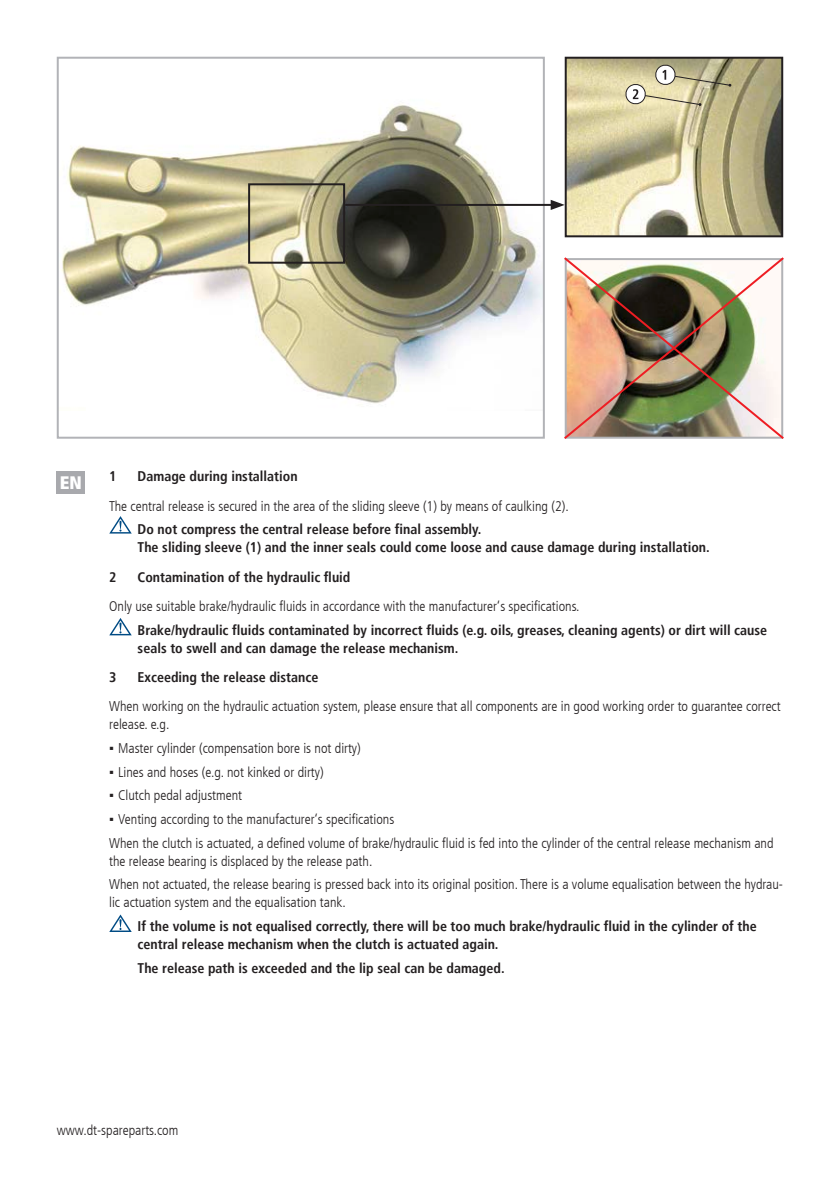
<style>
.page{position:relative;width:840px;height:1191px;background:#fff}
.page>*{position:absolute;margin:0;border:0;box-sizing:border-box;transform-origin:0 0}
.t1{font:900 condensed 18px "Frutiger LT";color:#fff}
.t2{font:300 condensed 14px/18px "Frutiger LT";color:#231f20}
.t3{font:700 condensed 14px/18px "Frutiger LT";color:#231f20}
.s1{font-family:"Arial";font-weight:400;font-stretch:normal}
</style>
<div class="page">
<div style="left:57px;top:471px;width:28px;height:22px;background:#a8a9ad"></div>
<svg style="left:109px;top:516px;width:23px;height:17px"></svg>
<svg style="left:109px;top:618px;width:23px;height:17px"></svg>
<svg style="left:109px;top:914px;width:23px;height:18px"></svg>
<img style="left:61px;top:104px;width:480px;height:300px">
<div style="left:57px;top:57px;width:487px;height:382px;border:2px solid #b2b3b7"></div>
<img style="left:567px;top:60px;width:212px;height:174px">
<div style="left:564px;top:57px;width:218px;height:180px;border:2px solid #231f20"></div>
<div style="left:248px;top:183px;width:97px;height:81px;border:2px solid #231f20"></div>
<img style="left:564px;top:257px;width:220px;height:182px">
<hr style="left:345px;top:204px;width:208px;height:2px;background:#231f20">
<svg style="left:550px;top:200px;width:14px;height:10px"></svg>
<svg style="left:624px;top:63px;width:107px;height:43px"></svg>
<p class="t1" style="left:60px;top:471px;width:23px">EN</p>
<p class="t3" style="left:109px;top:467px;width:9px">1</p>
<p class="t3" style="left:137px;top:467px;width:161px">Damage during installation</p>
<p class="t2" style="left:109px;top:497px;width:461px">The central release is secured in the area of the sliding sleeve (1) by means of caulking (2).</p>
<p class="t3" style="left:137px;top:520px;width:573px">Do not compress the central release before final assembly.<br>The sliding sleeve (1) and the inner seals could come loose and cause damage during installation.</p>
<p class="t3" style="left:109px;top:568px;width:9px">2</p>
<p class="t3" style="left:137px;top:568px;width:214px">Contamination of the hydraulic fluid</p>
<p class="t2" style="left:109px;top:597px;width:471px">Only use suitable brake/hydraulic fluids in accordance with the manufacturer‘s specifications.</p>
<p class="t3" style="left:137px;top:621px;width:630px">Brake/hydraulic fluids contaminated by incorrect fluids (e.g. oils, greases, cleaning agents) or dirt will cause seals to swell and can damage the release mechanism.</p>
<p class="t3" style="left:109px;top:668px;width:9px">3</p>
<p class="t3" style="left:137px;top:668px;width:182px">Exceeding the release distance</p>
<p class="t2" style="left:109px;top:697px;width:672px">When working on the hydraulic actuation system, please ensure that all components are in good working order to guarantee correct release. e.g.</p>
<p class="t2" style="left:109px;top:739px;width:253px"><span class="s1">▪</span> Master cylinder (compensation bore is not dirty)</p>
<p class="t2" style="left:109px;top:763px;width:216px"><span class="s1">▪</span> Lines and hoses (e.g. not kinked or dirty)</p>
<p class="t2" style="left:109px;top:786px;width:134px"><span class="s1">▪</span> Clutch pedal adjustment</p>
<p class="t2" style="left:109px;top:810px;width:286px"><span class="s1">▪</span> Venting according to the manufacturer‘s specifications</p>
<p class="t2" style="left:109px;top:834px;width:665px">When the clutch is actuated, a defined volume of brake/hydraulic fluid is fed into the cylinder of the central release mechanism and the release bearing is displaced by the release path.</p>
<p class="t2" style="left:109px;top:875px;width:675px">When not actuated, the release bearing is pressed back into its original position. There is a volume equalisation between the hydrau&shy;lic actuation system and the equalisation tank.</p>
<p class="t3" style="left:137px;top:917px;width:620px">If the volume is not equalised correctly, there will be too much brake/hydraulic fluid in the cylinder of the central release mechanism when the clutch is actuated again.</p>
<p class="t3" style="left:137px;top:959px;width:368px">The release path is exceeded and the lip seal can be damaged.</p>
<p class="t2" style="left:57px;top:1121px;width:123px">www.dt-spareparts.com</p>
</div>
